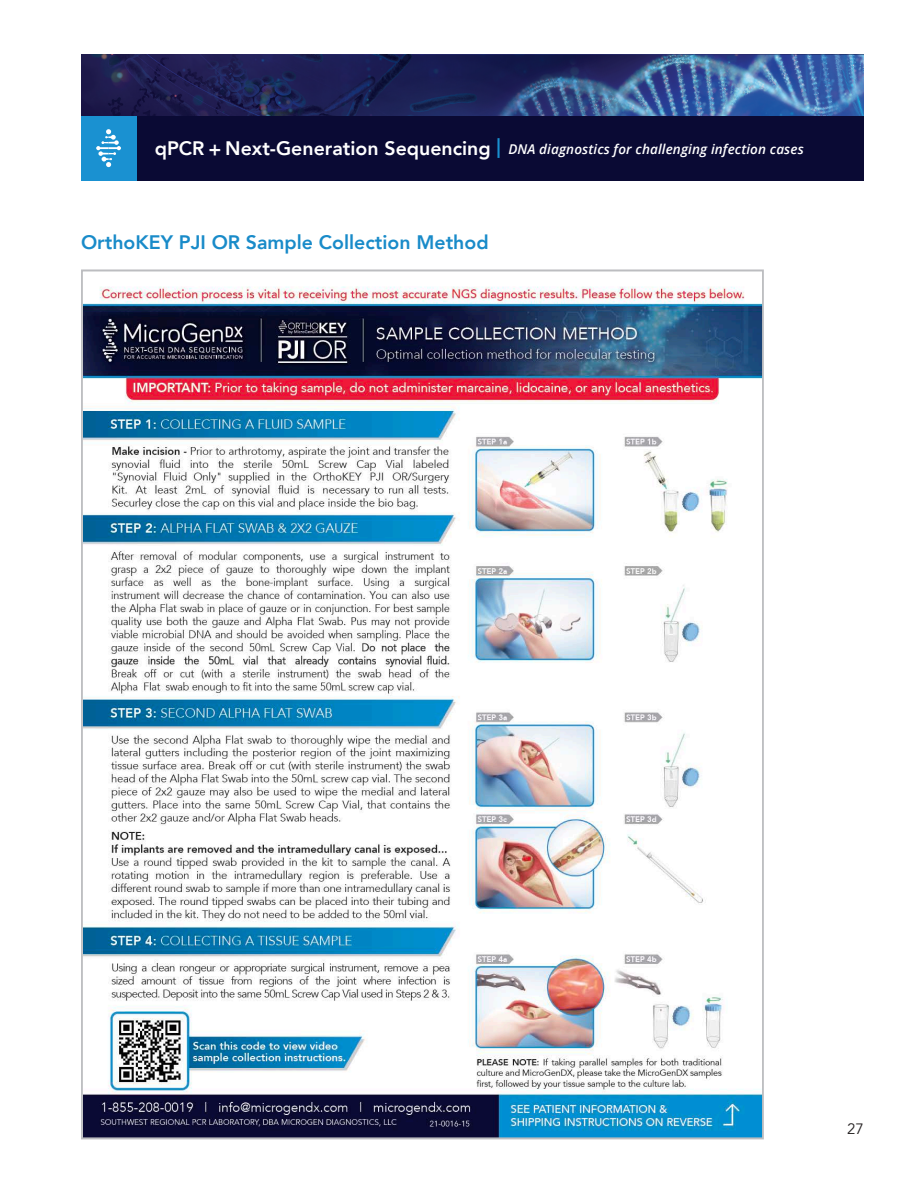
<style>
.page{position:relative;width:918px;height:1188px;background:#fff}
.page>*{position:absolute;margin:0;border:0;box-sizing:border-box;transform-origin:0 0}
.t1{font:800 19.5px "Avenir";color:#198bc9}
.t2{font:15px "Avenir";color:#231f20}
.t3{font:italic 600 13.5px "Open Sans";letter-spacing:.01em;color:#fff}
.s1{font-family:"Avenir";font-weight:800;font-style:normal;font-size:19.5px}
.s2{font-family:"Avenir";font-weight:800;font-style:normal;font-size:19.8px;color:#1a91d1}
</style>
<div class="page">
<img style="left:81px;top:54px;width:28px;height:62px">
<img style="left:109px;top:54px;width:755px;height:62px">
<div style="left:117px;top:116px;width:747px;height:64px;background:#0a0a34"></div>
<div style="left:81px;top:116px;width:55px;height:64px;background:#1a91d1"></div>
<svg style="left:96px;top:129px;width:25px;height:38px"></svg>
<img style="left:84px;top:286px;width:677px;height:850px">
<p class="t3" style="left:155px;top:140px;width:651px"><span class="s1">qPCR + Next-Generation Sequencing</span> <span class="s2">|</span> DNA diagnostics for challenging infection cases</p>
<h1 class="t1" style="left:81px;top:227px;width:409px">OrthoKEY PJI OR Sample Collection Method</h1>
<p class="t2" style="left:847px;top:1120px;width:18px">27</p>
</div>
